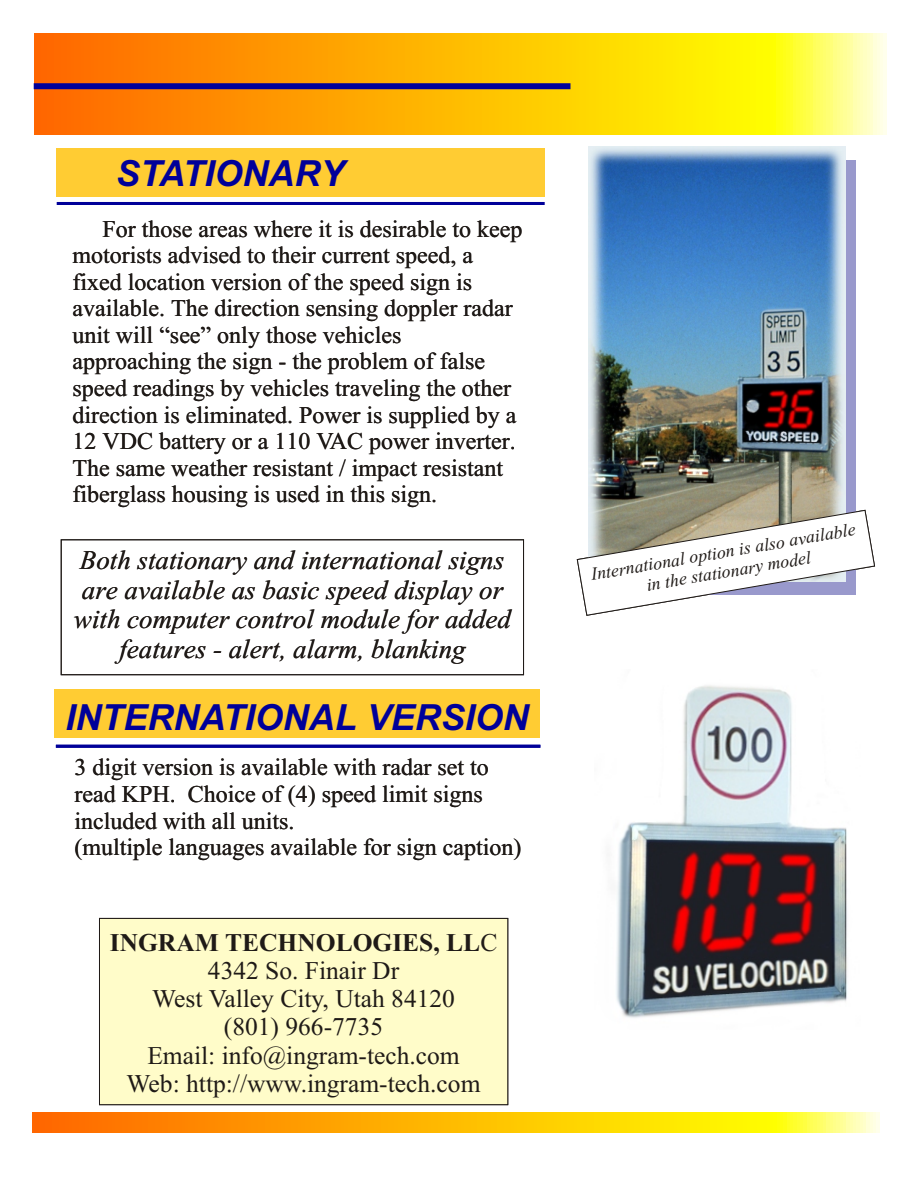
<style>
.page{position:relative;width:918px;height:1188px;background:#fff}
.page>*{position:absolute;margin:0;border:0;box-sizing:border-box;transform-origin:0 0}
.t1{font:italic 700 36px "Arial";color:#009}
.t2{font:italic 27px/29.8px "Times New Roman";color:#1f1a17;text-align:center}
.t3{font:25.5px/28.2px "Times New Roman";color:#1f1a17;text-align:center}
.t4{font:24px/26.5px "Times New Roman";color:#1f1a17}
.t5{font:italic 18px/20px "Times New Roman";color:#1f1a17;text-align:center}
.s1{font-weight:700}
</style>
<div class="page">
<img style="left:588px;top:146px;width:258px;height:364px">
<img style="left:616px;top:685px;width:231px;height:333px">
<div style="left:99px;top:918px;width:409px;height:187px;background:#fffcc9;border:1px solid #1f1a17"></div>
<div style="left:55px;top:689px;width:485px;height:49px;background:#fc3"></div>
<hr style="left:56px;top:745px;width:484px;height:3px;background:#009">
<hr style="left:57px;top:202px;width:487px;height:3px;background:#009">
<div style="left:56px;top:148px;width:489px;height:49px;background:#fc3"></div>
<img style="left:597px;top:160px;width:259px;height:350px">
<svg style="left:577px;top:510px;width:298px;height:106px"></svg>
<div style="left:61px;top:540px;width:463px;height:135px;border:1px solid #1f1a17"></div>
<img style="left:34px;top:33px;width:853px;height:101px">
<img style="left:33px;top:1112px;width:847px;height:21px">
<div style="left:34px;top:83px;width:536px;height:6px;background:#009"></div>
<h1 class="t1" style="left:116px;top:160px;width:230px">STATIONARY</h1>
<p class="t4" style="left:73px;top:218px;width:451px;text-indent:30px">For those areas where it is desirable to keep motorists advised to their current speed, a fixed location version of the speed sign is available. The direction sensing doppler radar unit will “see” only those vehicles approaching the sign - the problem of false speed readings by vehicles traveling the other direction is eliminated. Power is supplied by a 12 VDC battery or a 110 VAC power inverter.<br>The same weather resistant / impact resistant fiberglass housing is used in this sign.</p>
<p class="t2" style="left:74px;top:547px;width:439px">Both stationary and international signs are available as basic speed display or with computer control module for added features - alert, alarm, blanking</p>
<h1 class="t1" style="left:66px;top:704px;width:465px">INTERNATIONAL VERSION</h1>
<p class="t4" style="left:74px;top:756px;width:449px">3 digit version is available with radar set to read KPH. Choice of (4) speed limit signs included with all units.<br>(multiple languages available for sign caption)</p>
<p class="t3" style="left:110px;top:930px;width:389px"><span class="s1">INGRAM TECHNOLOGIES, LL</span>C<br>4342 So. Finair Dr<br>West Valley City, Utah 84120<br>(801) 966-7735<br>Email: info@ingram-tech.com<br>Web: http://www.ingram-tech.com</p>
<p class="t5" style="left:590px;top:567px;width:269px;rotate:-10deg">International option is also available in the stationary model</p>
</div>
